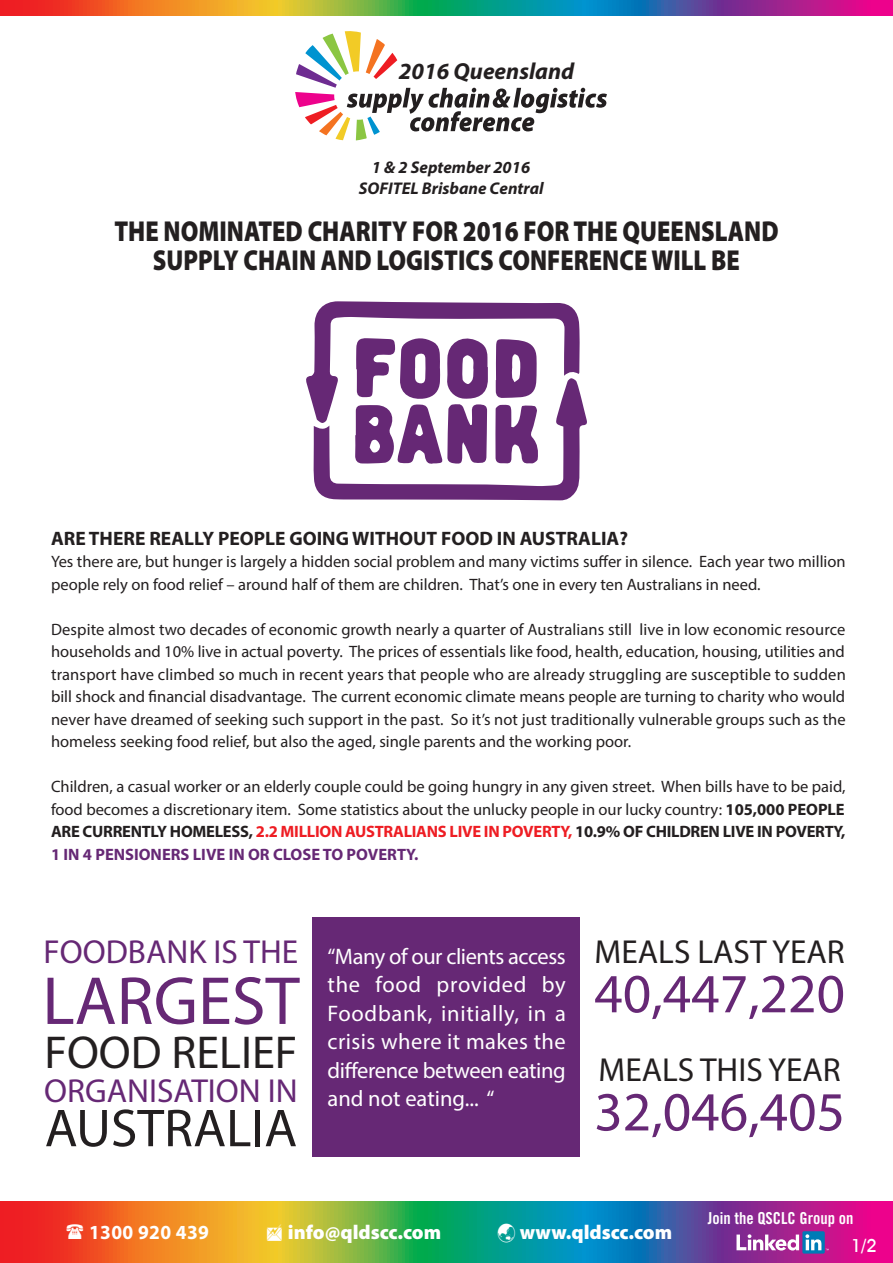
<style>
.page{position:relative;width:893px;height:1263px;background:#fff}
.page>*{position:absolute;margin:0;border:0;box-sizing:border-box;transform-origin:0 0}
.t1{font:68.55px "Myriad Pro";color:#662875}
.t2{font:55.5px "Myriad Pro";color:#662875}
.t3{font:53.7px "Myriad Pro";color:#231f20}
.t4{font:46.35px "Myriad Pro";color:#231f20}
.t5{font:33.3px "Myriad Pro";color:#662875}
.t6{font:33.3px "Myriad Pro";color:#231f20}
.t7{font:900 28.95px/29px "Myriad Pro";color:#231f20;text-align:center;scale:.84 1}
.t8{font:italic 700 23.25px "Myriad Pro";color:#231f20}
.t9{font:22.5px/28.5px "Myriad Pro";color:#fff;text-align:justify}
.t10{font:900 20.1px "Myriad Pro";color:#fff}
.t11{font:700 20.1px "Myriad Pro";letter-spacing:.02em;color:#fff}
.t12{font:700 19.5px "Myriad Pro";color:#231f20}
.t13{font:500 18px "Avant Garde IT Cby BT";color:#fff}
.t14{font:italic 700 16.95px/20.4px "Myriad Pro";color:#231f20;text-align:center}
.t15{font:16.5px/22.5px "Myriad Pro";color:#231f20;text-align:justify}
.t16{font:16.5px "Trade Gothic Bold Cond Twenty";color:#fff}
.s1{font-weight:700}
.s2{font-weight:700;color:#ee1d23}
.s3{font-weight:700;color:#662875}
</style>
<div class="page">
<svg style="left:0;top:1201px;width:893px;height:62px;background:#887465"></svg>
<svg style="left:0;top:0;width:893px;height:16px;background:#897265"></svg>
<svg style="left:736px;top:1234px;width:63px;height:16px"></svg>
<div style="left:802px;top:1231px;width:23px;height:22px;background:#007bb6;border-radius:2px"></div>
<svg style="left:805px;top:1234px;width:24px;height:16px"></svg>
<svg style="left:306px;top:301px;width:281px;height:199px"></svg>
<div style="left:313px;top:917px;width:267px;height:239px;background:#662875"></div>
<svg style="left:295px;top:31px;width:312px;height:109px"></svg>
<svg style="left:67px;top:1223px;width:16px;height:15px"></svg>
<svg style="left:267px;top:1223px;width:15px;height:17px"></svg>
<svg style="left:498px;top:1223px;width:17px;height:19px"></svg>
<h3 class="t8" style="left:399px;top:56px;width:177px">2016 Queensland</h3>
<p class="t14" style="left:359px;top:157px;width:186px">1 &amp; 2 September 2016<br>SOFITEL Brisbane Central</p>
<h3 class="t7" style="left:114px;top:215px;width:792px">THE NOMINATED CHARITY FOR 2016 FOR THE QUEENSLAND<br>SUPPLY CHAIN AND LOGISTICS CONFERENCE WILL BE</h3>
<p class="t12" style="left:51px;top:525px;width:578px">ARE THERE REALLY PEOPLE GOING WITHOUT FOOD IN AUSTRALIA?</p>
<p class="t15" style="left:51px;top:550px;width:796px">Yes there are, but hunger is largely a hidden social problem and many victims suffer in silence. Each year two million people rely on food relief – around half of them are children. That’s one in every ten Australians in need.</p>
<p class="t15" style="left:51px;top:618px;width:796px">Despite almost two decades of economic growth nearly a quarter of Australians still live in low economic resource households and 10% live in actual poverty. The prices of essentials like food, health, education, housing, utilities and transport have climbed so much in recent years that people who are already struggling are susceptible to sudden bill shock and financial disadvantage. The current economic climate means people are turning to charity who would never have dreamed of seeking such support in the past. So it’s not just traditionally vulnerable groups such as the homeless seeking food relief, but also the aged, single parents and the working poor.</p>
<p class="t15" style="left:51px;top:775px;width:796px">Children, a casual worker or an elderly couple could be going hungry in any given street. When bills have to be paid, food becomes a discretionary item. Some statistics about the unlucky people in our lucky country: <span class="s1">105,000 PEOPLE ARE CURRENTLY HOMELESS,</span> <span class="s2">2.2 MILLION AUSTRALIANS LIVE IN POVERTY,</span> <span class="s1">10.9% OF CHILDREN LIVE IN POVERTY, </span><span class="s3">1 IN 4 PENSIONERS LIVE IN OR CLOSE TO POVERTY.</span></p>
<h3 class="t5" style="left:44px;top:931px;width:256px">FOODBANK IS THE</h3>
<h1 class="t1" style="left:42px;top:959px;width:259px">LARGEST</h1>
<h3 class="t4" style="left:44px;top:1024px;width:255px">FOOD RELIEF</h3>
<h3 class="t5" style="left:44px;top:1070px;width:255px">ORGANISATION IN</h3>
<h3 class="t3" style="left:45px;top:1095px;width:254px">AUSTRALIA</h3>
<h3 class="t9" style="left:327px;top:941px;width:240px">“Many of our clients access the food provided by Foodbank, initially, in a crisis where it makes the difference between eating and not eating... “</h3>
<h3 class="t6" style="left:595px;top:931px;width:252px">MEALS LAST YEAR</h3>
<h2 class="t2" style="left:594px;top:959px;width:252px">40,447,220</h2>
<h3 class="t6" style="left:598px;top:1049px;width:244px">MEALS THIS YEAR</h3>
<h2 class="t2" style="left:594px;top:1077px;width:252px">32,046,405</h2>
<p class="t11" style="left:89px;top:1219px;width:122px">1300 920 439</p>
<p class="t10" style="left:288px;top:1218px;width:155px">info@qldscc.com</p>
<p class="t10" style="left:520px;top:1218px;width:154px">www.qldscc.com</p>
<p class="t16" style="left:708px;top:1208px;width:147px">Join the QSCLC Group on</p>
<p class="t13" style="left:851px;top:1235px;width:27px">1/2</p>
</div>
